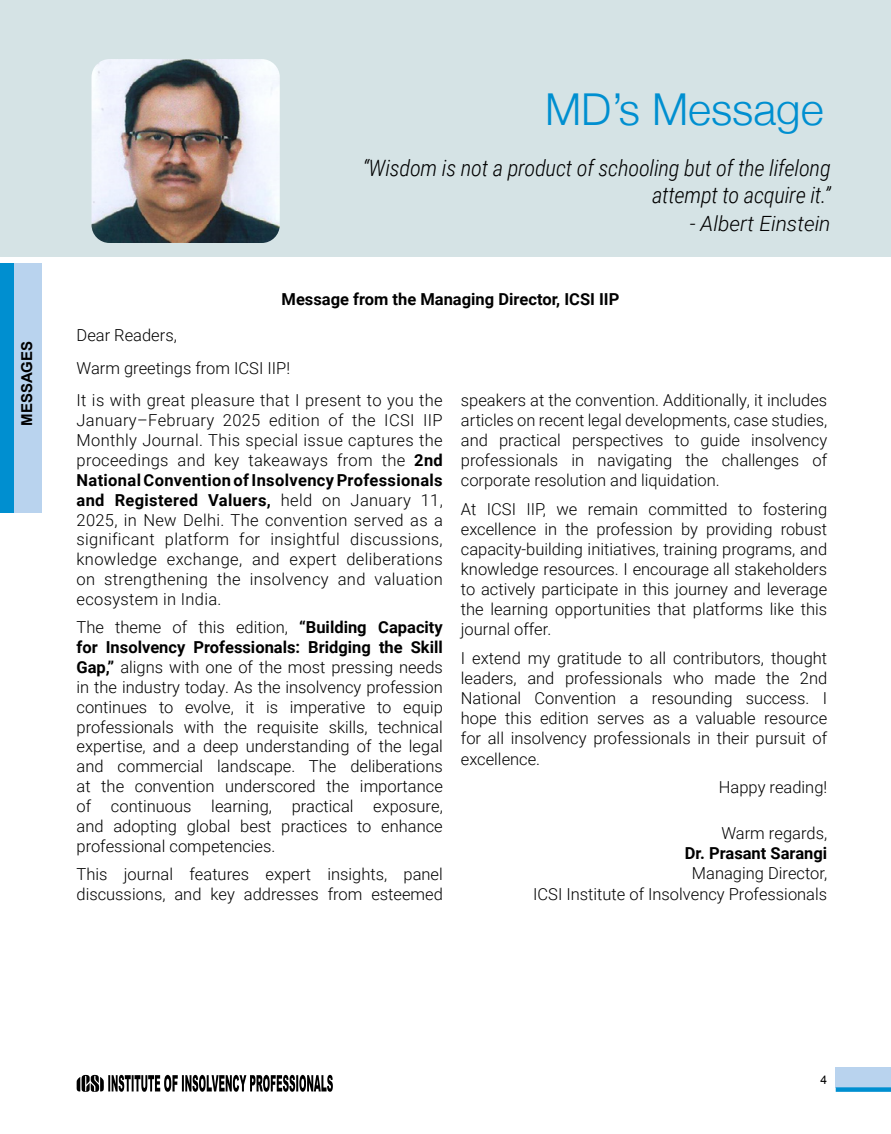
<style>
.page{position:relative;width:891px;height:1134px;background:#fff}
.page>*{position:absolute;margin:0;border:0;box-sizing:border-box;transform-origin:0 0}
.t1{font:300 43.95px "Helvetica Neue";color:#008fd0}
.t2{font:italic 300 22.5px/27px "Roboto Condensed";letter-spacing:-.01em;color:#000;text-align:right}
.t3{font:italic 300 21px "Roboto";color:#000}
.t4{font:300 16.5px/19.8px "Roboto";color:#000;text-align:justify}
.t5{font:700 16.5px "Roboto";color:#000}
.t6{font:700 15px "Arial";color:#000}
.t7{font:12px "Arial";color:#000}
.s1{font-weight:700}
</style>
<div class="page">
<div style="left:836px;top:1067px;width:55px;height:20px;background:#b9d3ee"></div>
<div style="left:836px;top:1087px;width:55px;height:5px;background:#008fd0"></div>
<svg style="left:77px;top:1075px;width:256px;height:17px"></svg>
<div style="left:0;top:0;width:891px;height:256px;background:#d5e3e5"></div>
<img style="left:92px;top:59px;width:188px;height:184px">
<div style="left:0;top:264px;width:42px;height:249px;background:#b9d3ee"></div>
<div style="left:0;top:264px;width:14px;height:249px;background:#008fd0"></div>
<p class="t6" style="left:17px;top:426px;width:87px;rotate:-90deg">MESSAGES</p>
<h1 class="t1" style="left:545px;top:74px;width:280px">MD’s Message</h1>
<h2 class="t2" style="left:363px;top:153px;width:470px">“Wisdom is not a product of schooling but of the lifelong attempt to acquire it.”</h2>
<p class="t3" style="left:690px;top:209px;width:142px">- Albert Einstein</p>
<p class="t5" style="left:282px;top:288px;width:339px">Message from the Managing Director, ICSI IIP</p>
<p class="t4" style="left:77px;top:319px;width:368px;line-height:32.5px;text-align:left">Dear Readers,<br>Warm greetings from ICSI IIP!<br>It is with great pleasure that I present to you the</p>
<p class="t4" style="left:77px;top:410px;width:368px">January–February 2025 edition of the ICSI IIP Monthly Journal. This special issue captures the proceedings and key takeaways from the <span class="s1">2nd National Convention of Insolvency Professionals and Registered Valuers,</span> held on January 11, 2025, in New Delhi. The convention served as a significant platform for insightful discussions, knowledge exchange, and expert deliberations on strengthening the insolvency and valuation ecosystem in India.</p>
<p class="t4" style="left:77px;top:617px;width:368px">The theme of this edition, <span class="s1">“Building Capacity for Insolvency Professionals: Bridging the Skill Gap,”</span> aligns with one of the most pressing needs in the industry today. As the insolvency profession continues to evolve, it is imperative to equip professionals with the requisite skills, technical expertise, and a deep understanding of the legal and commercial landscape. The deliberations at the convention underscored the importance of continuous learning, practical exposure, and adopting global best practices to enhance professional competencies.</p>
<p class="t4" style="left:77px;top:864px;width:368px">This journal features expert insights, panel discussions, and key addresses from esteemed</p>
<p class="t4" style="left:461px;top:389px;width:368px">speakers at the convention. Additionally, it includes articles on recent legal developments, case studies, and practical perspectives to guide insolvency professionals in navigating the challenges of corporate resolution and liquidation.</p>
<p class="t4" style="left:461px;top:498px;width:368px">At ICSI IIP, we remain committed to fostering excellence in the profession by providing robust capacity-building initiatives, training programs, and knowledge resources. I encourage all stakeholders to actively participate in this journey and leverage the learning opportunities that platforms like this journal offer.</p>
<p class="t4" style="left:461px;top:648px;width:368px">I extend my gratitude to all contributors, thought leaders, and professionals who made the 2nd National Convention a resounding success. I hope this edition serves as a valuable resource for all insolvency professionals in their pursuit of excellence.</p>
<p class="t4" style="left:719px;top:777px;width:110px">Happy reading!</p>
<p class="t4" style="left:721px;top:822px;width:107px">Warm regards,</p>
<p class="t5" style="left:685px;top:841px;width:144px">Dr. Prasant Sarangi</p>
<p class="t4" style="left:533px;top:862px;width:296px;line-height:21px;text-align:right">Managing Director,<br>ICSI Institute of Insolvency Professionals</p>
<p class="t7" style="left:821px;top:1072px;width:8px">4</p>
</div>
